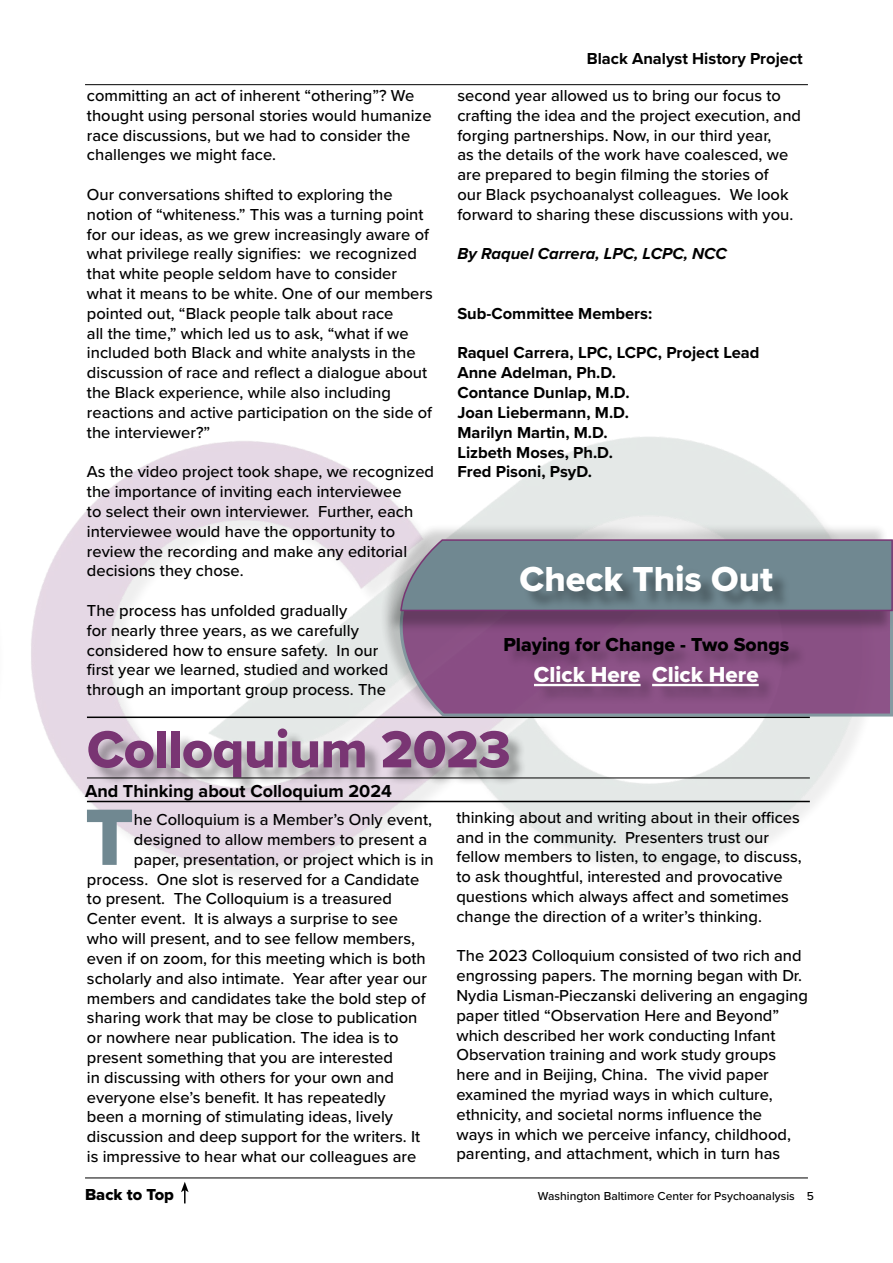
<style>
.page{position:relative;width:893px;height:1263px;background:#fff}
.page>*{position:absolute;margin:0;border:0;box-sizing:border-box;transform-origin:0 0}
.t1{font:82.8px "Proxima Nova Extrabld";color:#708891}
.t2{font:54px "Proxima Nova Extrabld";letter-spacing:-.01em;color:#793573}
.t3{font:36px "Proxima Nova Extrabld";color:#fff}
.t4{font:22.5px "Proxima Nova Extrabld";color:#fff}
.t5{font:19.5px "Proxima Nova Extrabld";color:#000}
.t6{font:700 18px "Proxima Nova";color:#000}
.t7{font:500 16.5px/19.8px "Proxima Nova";color:#000}
.t8{font:700 16.5px/19.8px "Proxima Nova";color:#000}
.t9{font:italic 700 16.5px "Proxima Nova";color:#000}
.t10{font:16.5px "Proxima Nova Extrabld";color:#000}
.t11{font:500 12px "Proxima Nova";color:#000}
</style>
<div class="page">
<hr style="left:85px;top:1177px;width:723px;height:1px;background:#000">
<hr style="left:85px;top:84px;width:723px;height:1px;background:#000">
<img style="left:31px;top:437px;width:831px;height:439px">
<svg style="left:181px;top:1182px;width:8px;height:21px"></svg>
<div style="left:90px;top:730px;width:438px;height:66px;background:#000;opacity:.37"></div>
<hr style="left:87px;top:777px;width:723px;height:1px;background:#000">
<hr style="left:87px;top:716px;width:723px;height:2px;background:#000">
<hr style="left:87px;top:801px;width:723px;height:1px;background:#000">
<div style="left:379px;top:523px;width:510px;height:193px;background:#000;opacity:.22"></div>
<svg style="left:365px;top:539px;width:528px;height:179px"></svg>
<div style="left:385px;top:544px;width:508px;height:89px;background:#000;opacity:.26"></div>
<svg style="left:400px;top:538px;width:493px;height:74px"></svg>
<div style="left:523px;top:568px;width:268px;height:42px;background:#000;opacity:.37"></div>
<div style="left:506px;top:639px;width:302px;height:66px;background:#000;opacity:.26"></div>
<hr style="left:534px;top:684px;width:107px;height:2px;background:#fff">
<hr style="left:652px;top:684px;width:107px;height:2px;background:#fff">
<p class="t7" style="left:87px;top:85px;width:346px">committing an act of inherent “othering”? We thought using personal stories would humanize race discussions, but we had to consider the challenges we might face.</p>
<p class="t7" style="left:87px;top:184px;width:347px">Our conversations shifted to exploring the notion of “whiteness.” This was a turning point for our ideas, as we grew increasingly aware of what privilege really signifies: we recognized that white people seldom have to consider what it means to be white. One of our members pointed out, “Black people talk about race<br>all the time,” which led us to ask, “what if we included both Black and white analysts in the discussion of race and reflect a dialogue about the Black experience, while also including reactions and active participation on the side of the interviewer?”</p>
<p class="t7" style="left:87px;top:461px;width:349px">As the video project took shape, we recognized the importance of inviting each interviewee<br>to select their own interviewer. Further, each interviewee would have the opportunity to review the recording and make any editorial decisions they chose.</p>
<p class="t7" style="left:87px;top:600px;width:303px">The process has unfolded gradually<br>for nearly three years, as we carefully considered how to ensure safety. In our first year we learned, studied and worked through an important group process. The</p>
<p class="t8" style="left:587px;top:49px;width:218px">Black Analyst History Project</p>
<p class="t7" style="left:457px;top:85px;width:345px">second year allowed us to bring our focus to crafting the idea and the project execution, and forging partnerships. Now, in our third year,<br>as the details of the work have coalesced, we are prepared to begin filming the stories of<br>our Black psychoanalyst colleagues. We look forward to sharing these discussions with you.</p>
<p class="t9" style="left:457px;top:242px;width:271px">By Raquel Carrera, LPC, LCPC, NCC</p>
<p class="t8" style="left:457px;top:303px;width:196px">Sub-Committee Members:</p>
<p class="t8" style="left:457px;top:343px;width:304px">Raquel Carrera, LPC, LCPC, Project Lead<br>Anne Adelman, Ph.D.<br>Contance Dunlap, M.D.<br>Joan Liebermann, M.D.<br>Marilyn Martin, M.D.<br>Lizbeth Moses, Ph.D.<br>Fred Pisoni, PsyD.</p>
<h3 class="t3" style="left:520px;top:552px;width:255px">Check This Out</h3>
<p class="t5" style="left:503px;top:629px;width:288px">Playing for Change - Two Songs</p>
<h3 class="t4" style="left:534px;top:658px;width:226px">Click Here Click Here</h3>
<h2 class="t2" style="left:87px;top:709px;width:425px">Colloquium 2023</h2>
<h1 class="t1" style="left:85px;top:775px;width:50px">T</h1>
<p class="t7" style="left:134px;top:809px;width:300px">he Colloquium is a Member’s Only event,</p>
<p class="t6" style="left:85px;top:777px;width:308px">And Thinking about Colloquium 2024</p>
<p class="t7" style="left:456px;top:807px;width:347px">thinking about and writing about in their offices and in the community. Presenters trust our fellow members to listen, to engage, to discuss, to ask thoughtful, interested and provocative questions which always affect and sometimes change the direction of a writer’s thinking.</p>
<p class="t7" style="left:456px;top:945px;width:353px">The 2023 Colloquium consisted of two rich and engrossing papers. The morning began with Dr.<br>Nydia Lisman-Pieczanski delivering an engaging paper titled “Observation Here and Beyond” which described her work conducting Infant Observation training and work study groups here and in Beijing, China. The vivid paper examined the myriad ways in which culture, ethnicity, and societal norms influence the<br>ways in which we perceive infancy, childhood, parenting, and attachment, which in turn has</p>
<p class="t7" style="left:134px;top:829px;width:295px">designed to allow members to present a</p>
<p class="t7" style="left:134px;top:849px;width:301px">paper, presentation, or project which is in</p>
<p class="t7" style="left:87px;top:869px;width:334px">process. One slot is reserved for a Candidate</p>
<p class="t7" style="left:87px;top:888px;width:307px">to present. The Colloquium is a treasured</p>
<p class="t7" style="left:87px;top:908px;width:312px">Center event. It is always a surprise to see</p>
<p class="t7" style="left:87px;top:928px;width:330px">who will present, and to see fellow members,</p>
<p class="t7" style="left:87px;top:948px;width:340px">even if on zoom, for this meeting which is both</p>
<p class="t7" style="left:87px;top:968px;width:342px">scholarly and also intimate. Year after year our</p>
<p class="t7" style="left:87px;top:987px;width:340px">members and candidates take the bold step of</p>
<p class="t7" style="left:87px;top:1007px;width:332px">sharing work that may be close to publication</p>
<p class="t7" style="left:87px;top:1027px;width:313px">or nowhere near publication. The idea is to</p>
<p class="t7" style="left:87px;top:1047px;width:307px">present something that you are interested</p>
<p class="t7" style="left:87px;top:1067px;width:308px">in discussing with others for your own and</p>
<p class="t7" style="left:87px;top:1086px;width:300px">everyone else’s benefit. It has repeatedly</p>
<p class="t7" style="left:87px;top:1106px;width:308px">been a morning of stimulating ideas, lively</p>
<p class="t7" style="left:87px;top:1126px;width:335px">discussion and deep support for the writers. It</p>
<p class="t7" style="left:87px;top:1146px;width:331px">is impressive to hear what our colleagues are</p>
<p class="t10" style="left:85px;top:1182px;width:90px">Back to Top</p>
<p class="t11" style="left:538px;top:1187px;width:277px">Washington Baltimore Center for Psychoanalysis 5</p>
</div>
